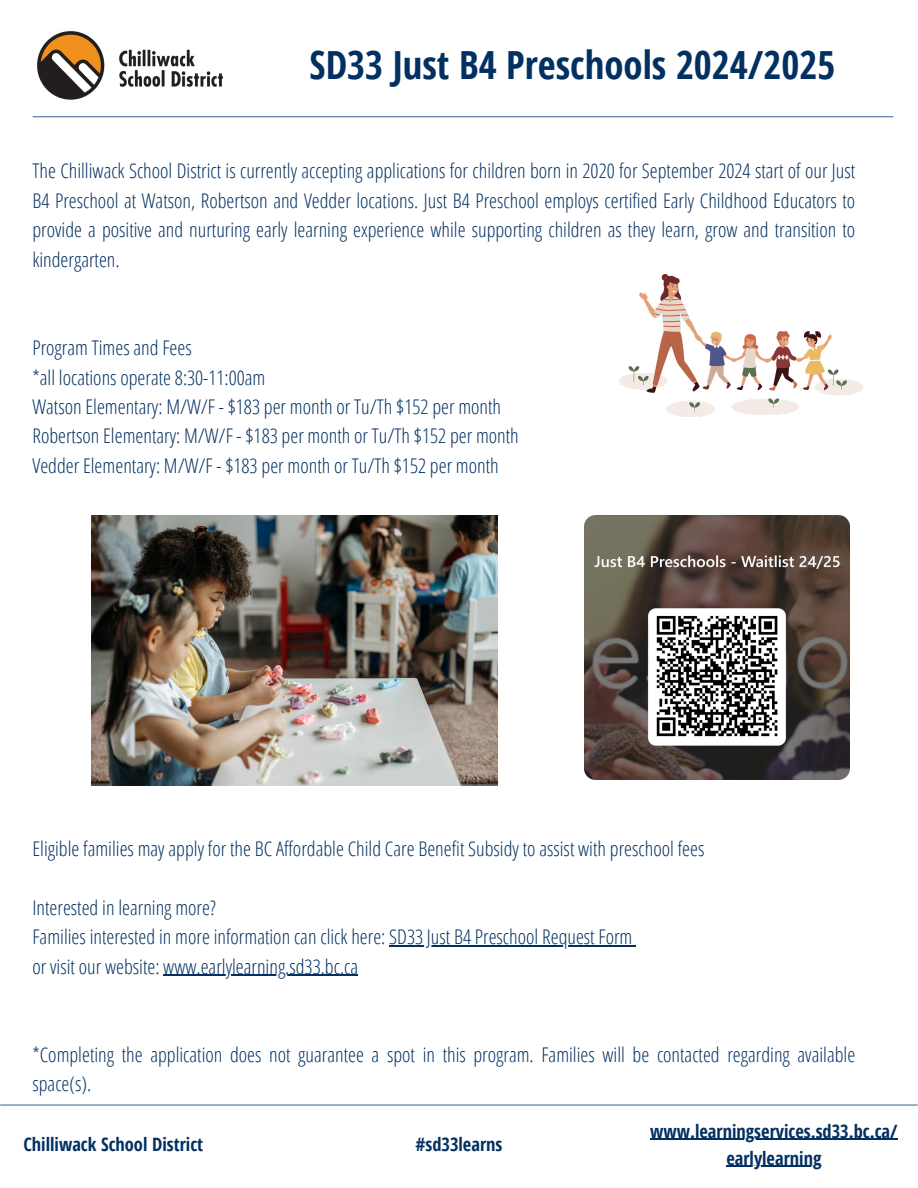
<style>
.page{position:relative;width:918px;height:1188px;background:#fff}
.page>*{position:absolute;margin:0;border:0;box-sizing:border-box;transform-origin:0 0}
.t1{font:700 38.85px "Open Sans Condensed";color:#023061}
.t2{font:300 20.25px/29.4px "Open Sans Condensed";color:#023061;text-align:justify}
.t3{font:700 18.45px "Open Sans Condensed";color:#023061}
</style>
<div class="page">
<img style="left:37px;top:31px;width:186px;height:69px">
<hr style="left:33px;top:116px;width:860px;height:1px;background:#4e709c">
<hr style="left:389px;top:945px;width:243px;height:1px;background:#023061">
<hr style="left:163px;top:975px;width:195px;height:1px;background:#023061">
<hr style="left:1px;top:1104px;width:916px;height:2px;background:#4e709c">
<img style="left:92px;top:515px;width:406px;height:270px">
<img style="left:585px;top:515px;width:264px;height:265px">
<img style="left:620px;top:275px;width:243px;height:141px">
<hr style="left:650px;top:1139px;width:248px;height:1px;background:#023061">
<hr style="left:726px;top:1166px;width:95px;height:1px;background:#023061">
<h1 class="t1" style="left:310px;top:38px;width:527px">SD33 Just B4 Preschools 2024/2025</h1>
<h1 class="t2" style="left:32px;top:156px;width:824px">The Chilliwack School District is currently accepting applications for children born in 2020 for September 2024 start of our Just B4 Preschool at Watson, Robertson and Vedder locations. Just B4 Preschool employs certified Early Childhood Educators to provide a positive and nurturing early learning experience while supporting children as they learn, grow and transition to kindergarten.</h1>
<p class="t2" style="left:32px;top:333px;width:161px">Program Times and Fees</p>
<p class="t2" style="left:32px;top:362px;width:234px">*all locations operate 8:30-11:00am</p>
<p class="t2" style="left:32px;top:391px;width:470px">Watson Elementary: M/W/F - $183 per month or Tu/Th $152 per month</p>
<p class="t2" style="left:32px;top:421px;width:488px">Robertson Elementary: M/W/F - $183 per month or Tu/Th $152 per month</p>
<p class="t2" style="left:32px;top:450px;width:468px">Vedder Elementary: M/W/F - $183 per month or Tu/Th $152 per month</p>
<p class="t2" style="left:32px;top:833px;width:673px">Eligible families may apply for the BC Affordable Child Care Benefit Subsidy to assist with preschool fees</p>
<p class="t2" style="left:32px;top:892px;width:185px">Interested in learning more?</p>
<p class="t2" style="left:32px;top:921px;width:602px">Families interested in more information can click here: SD33 Just B4 Preschool Request Form</p>
<p class="t2" style="left:32px;top:951px;width:327px">or visit our website: www.earlylearning.sd33.bc.ca</p>
<p class="t2" style="left:32px;top:1039px;width:824px">*Completing the application does not guarantee a spot in this program. Families will be contacted regarding available</p>
<p class="t2" style="left:32px;top:1069px;width:60px">space(s).</p>
<p class="t3" style="left:650px;top:1118px;width:249px">www.learningservices.sd33.bc.ca/</p>
<h2 class="t3" style="left:726px;top:1145px;width:97px">earlylearning</h2>
<h2 class="t3" style="left:23px;top:1131px;width:181px">Chilliwack School District</h2>
<h2 class="t3" style="left:415px;top:1131px;width:89px">#sd33learns</h2>
</div>
